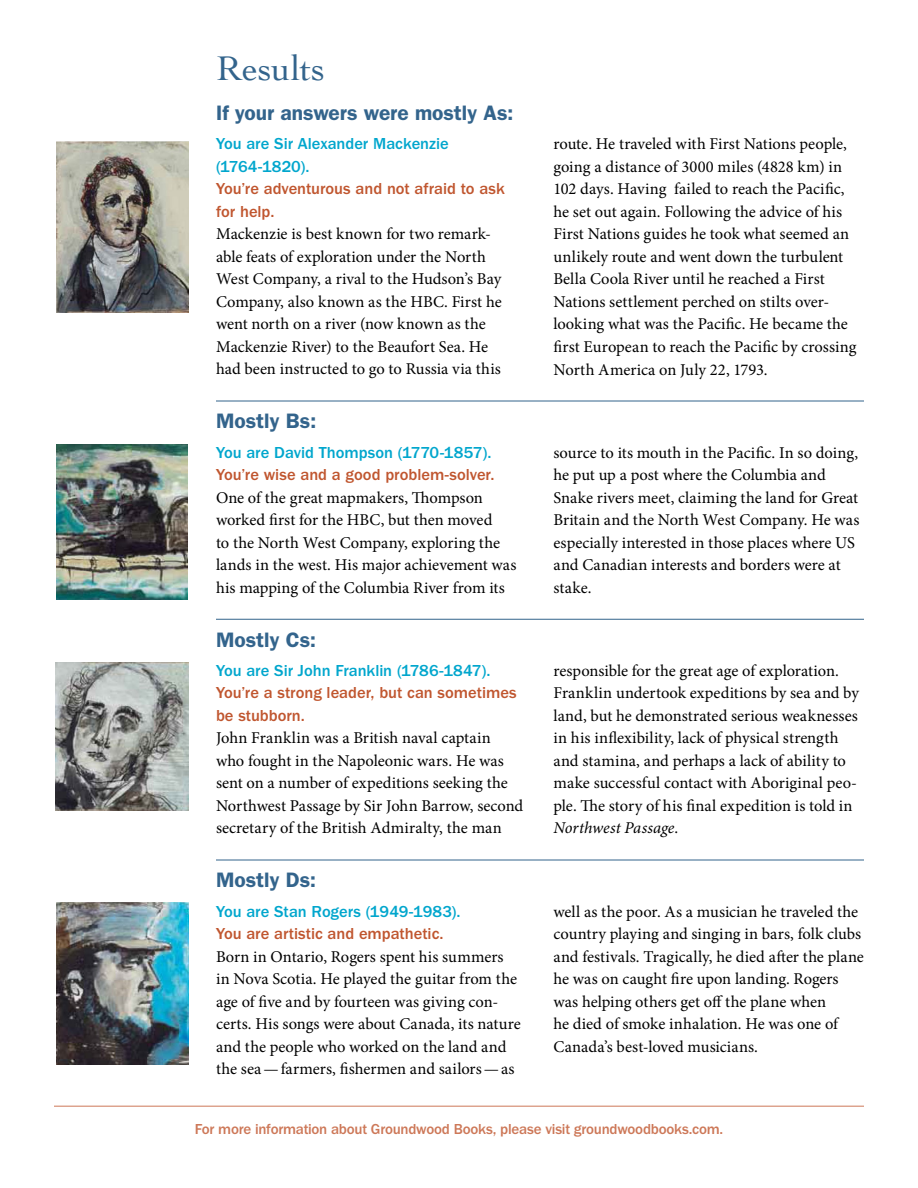
<style>
.page{position:relative;width:918px;height:1188px;background:#fff}
.page>*{position:absolute;margin:0;border:0;box-sizing:border-box;transform-origin:0 0}
.t1{font:36px "Cochin";letter-spacing:-.005em;color:#33648c}
.t2{font:600 21px "Franklin Gothic";color:#33648c}
.t3{font:16.5px/22.5px "Minion Pro";color:#000}
.t4{font:500 16.5px/22.5px "Franklin Gothic";color:#c0562f}
.t5{font:500 16.5px/22.5px "Franklin Gothic";color:#01a6cd}
.t6{font:500 15px "Franklin Gothic";letter-spacing:-.015em;color:#cd7858}
.s1{font-style:italic}
</style>
<div class="page">
<hr style="left:216px;top:401px;width:648px;height:1px;background:#33648c">
<hr style="left:216px;top:619px;width:648px;height:1px;background:#33648c">
<hr style="left:216px;top:860px;width:648px;height:1px;background:#33648c">
<hr style="left:54px;top:1106px;width:810px;height:1px;background:#cd7858">
<img style="left:56px;top:142px;width:133px;height:171px">
<img style="left:56px;top:445px;width:132px;height:155px">
<img style="left:56px;top:903px;width:133px;height:162px">
<img style="left:55px;top:662px;width:134px;height:148px">
<h1 class="t1" style="left:216px;top:47px;width:111px">Results</h1>
<p class="t2" style="left:216px;top:101px;width:299px">If your answers were mostly As:</p>
<p class="t5" style="left:216px;top:133px;width:234px">You are Sir Alexander Mackenzie (1764-1820).</p>
<p class="t4" style="left:216px;top:178px;width:290px">You’re adventurous and not afraid to ask for help.</p>
<p class="t3" style="left:216px;top:223px;width:287px">Mackenzie is best known for two remark&shy;able feats of exploration under the North West Company, a rival to the Hudson’s Bay Company, also known as the HBC. First he went north on a river (now known as the Mackenzie River) to the Beaufort Sea. He had been instructed to go to Russia via this</p>
<p class="t2" style="left:216px;top:409px;width:102px">Mostly Bs:</p>
<p class="t5" style="left:216px;top:441px;width:277px">You are David Thompson (1770-1857).</p>
<p class="t4" style="left:216px;top:464px;width:280px">You’re wise and a good problem-solver.</p>
<p class="t3" style="left:216px;top:486px;width:302px">One of the great mapmakers, Thompson worked first for the HBC, but then moved<br>to the North West Company, exploring the lands in the west. His major achievement was his mapping of the Columbia River from its</p>
<p class="t2" style="left:216px;top:627px;width:102px">Mostly Cs:</p>
<p class="t5" style="left:216px;top:659px;width:276px">You are Sir John Franklin (1786-1847).</p>
<p class="t4" style="left:216px;top:682px;width:302px">You’re a strong leader, but can sometimes be stubborn.</p>
<p class="t3" style="left:216px;top:727px;width:309px">John Franklin was a British naval captain who fought in the Napoleonic wars. He was sent on a number of expeditions seeking the Northwest Passage by Sir John Barrow, second secretary of the British Admiralty, the man</p>
<p class="t2" style="left:216px;top:868px;width:102px">Mostly Ds:</p>
<p class="t5" style="left:216px;top:900px;width:246px">You are Stan Rogers (1949-1983).</p>
<p class="t4" style="left:216px;top:923px;width:229px">You are artistic and empathetic.</p>
<p class="t3" style="left:216px;top:945px;width:306px">Born in Ontario, Rogers spent his summers in Nova Scotia. He played the guitar from the age of five and by fourteen was giving con&shy;certs. His songs were about Canada, its nature and the people who worked on the land and the sea—farmers, fishermen and sailors—as</p>
<p class="t3" style="left:554px;top:133px;width:304px">route. He traveled with First Nations people, going a distance of 3000 miles (4828 km) in 102 days. Having failed to reach the Pacific, he set out again. Following the advice of his First Nations guides he took what seemed an unlikely route and went down the turbulent Bella Coola River until he reached a First Nations settlement perched on stilts over&shy;looking what was the Pacific. He became the first European to reach the Pacific by crossing North America on July 22, 1793.</p>
<p class="t3" style="left:554px;top:441px;width:307px">source to its mouth in the Pacific. In so doing, he put up a post where the Columbia and Snake rivers meet, claiming the land for Great Britain and the North West Company. He was especially interested in those places where US and Canadian interests and borders were at stake.</p>
<p class="t3" style="left:554px;top:659px;width:307px">responsible for the great age of exploration.<br>Franklin undertook expeditions by sea and by land, but he demonstrated serious weaknesses in his inflexibility, lack of physical strength and stamina, and perhaps a lack of ability to make successful contact with Aboriginal peo&shy;ple. The story of his final expedition is told in <span class="s1">Northwest Passage</span>.</p>
<p class="t3" style="left:554px;top:900px;width:312px">well as the poor. As a musician he traveled the country playing and singing in bars, folk clubs and festivals. Tragically, he died after the plane he was on caught fire upon landing. Rogers was helping others get off the plane when<br>he died of smoke inhalation. He was one of Canada’s best-loved musicians.</p>
<p class="t6" style="left:195px;top:1120px;width:530px">For more information about Groundwood Books, please visit groundwoodbooks.com.</p>
</div>
